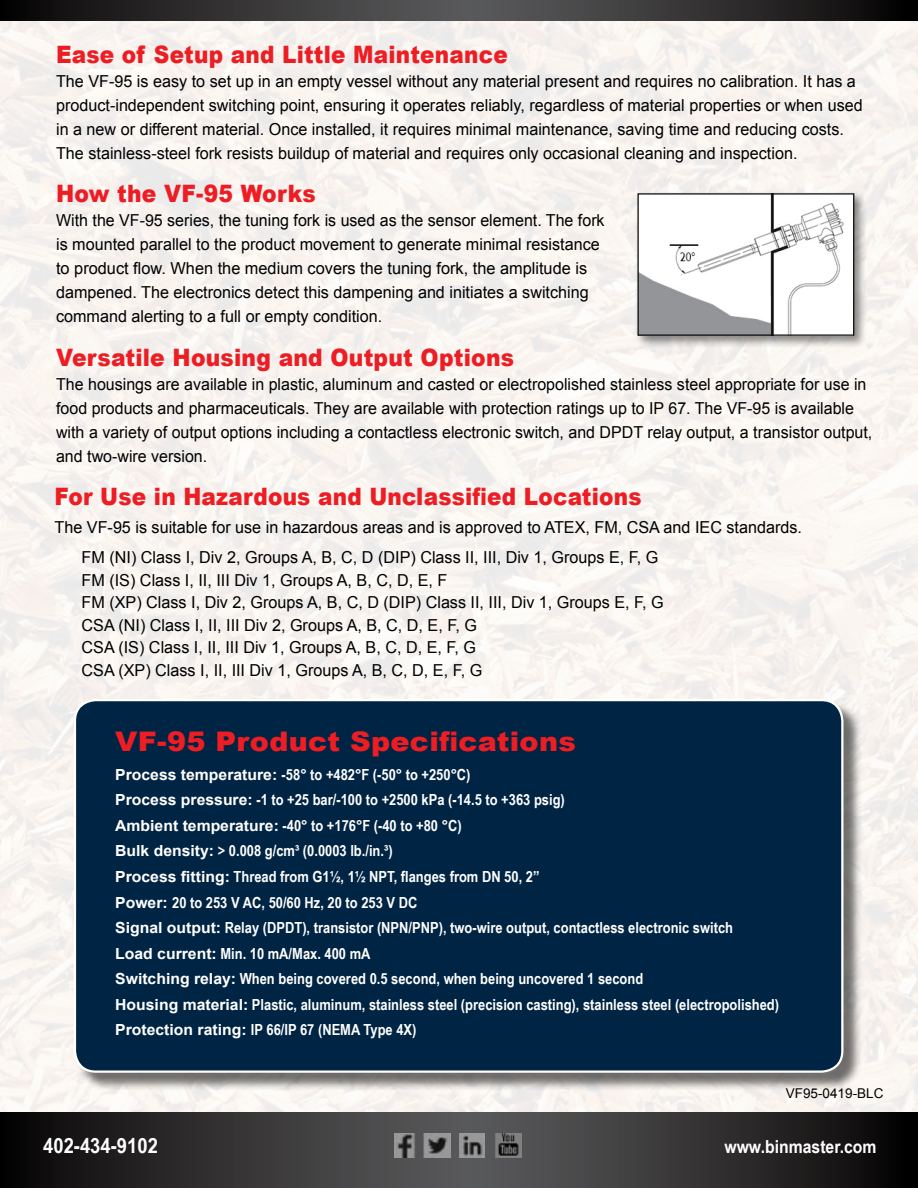
<style>
.page{position:relative;width:918px;height:1188px;background:#fff}
.page>*{position:absolute;margin:0;border:0;box-sizing:border-box;transform-origin:0 0}
.t1{font:900 27px "Arial";letter-spacing:.01em;color:#ed1d24;scale:1.06 1}
.t2{font:900 24px "Arial";letter-spacing:.01em;color:#ed1d24;scale:.9 1}
.t3{font:900 24px "Arial";letter-spacing:.01em;color:#ed1d24;scale:.91 1}
.t4{font:700 21px "Arial Narrow";color:#fff;scale:1.07 1}
.t5{font:700 18px "Arial Narrow";color:#fff;scale:1.07 1}
.t6{font:16.5px/24px "Arial";color:#000}
.t7{font:700 15.3px/25.5px "Arial Narrow";color:#fff}
.t8{font:13.5px "Arial";color:#000101}
.s1{font-family:"Arial"}
</style>
<div class="page">
<div style="left:0;top:0;width:918px;height:1112px;background:#f8f3ef"></div>
<div style="left:76px;top:701px;width:786px;height:390px;background:#000;opacity:.55"></div>
<div style="left:75px;top:700px;width:767px;height:372px;background:#002443;border-radius:21px"></div>
<div style="left:74px;top:699px;width:769px;height:374px;border:2px solid #fff;border-radius:21px"></div>
<div style="left:635px;top:191px;width:232px;height:157px;background:#000;opacity:.45"></div>
<img style="left:639px;top:195px;width:213px;height:139px">
<div style="left:637px;top:193px;width:217px;height:143px;border:1px solid #0c0f0c"></div>
<svg style="left:0;top:1112px;width:918px;height:76px;background:#313031"></svg>
<svg style="left:0;top:0;width:918px;height:21px;background:#323132"></svg>
<img style="left:395px;top:1134px;width:20px;height:24px">
<img style="left:494px;top:1134px;width:27px;height:24px">
<img style="left:459px;top:1134px;width:26px;height:24px">
<img style="left:424px;top:1134px;width:26px;height:24px">
<h2 class="t2" style="left:56px;top:37px;width:503px">Ease of Setup and Little Maintenance</h2>
<p class="t6" style="left:56px;top:69px;width:808px">The VF-95 is easy to set up in an empty vessel without any material present and requires no calibration. It has a product-independent switching point, ensuring it operates reliably, regardless of material properties or when used in a new or different material. Once installed, it requires minimal maintenance, saving time and reducing costs.<br>The stainless-steel fork resists buildup of material and requires only occasional cleaning and inspection.</p>
<h2 class="t3" style="left:56px;top:176px;width:287px">How the VF-95 Works</h2>
<p class="t6" style="left:56px;top:209px;width:550px">With the VF-95 series, the tuning fork is used as the sensor element. The fork is mounted parallel to the product movement to generate minimal resistance to product flow. When the medium covers the tuning fork, the amplitude is dampened. The electronics detect this dampening and initiates a switching command alerting to a full or empty condition.</p>
<h2 class="t3" style="left:56px;top:340px;width:505px">Versatile Housing and Output Options</h2>
<p class="t6" style="left:56px;top:372px;width:818px">The housings are available in plastic, aluminum and casted or electropolished stainless steel appropriate for use in food products and pharmaceuticals. They are available with protection ratings up to IP 67. The VF-95 is available with a variety of output options including a contactless electronic switch, and DPDT relay output, a transistor output, and two-wire version.</p>
<h2 class="t2" style="left:55px;top:479px;width:654px">For Use in Hazardous and Unclassified Locations</h2>
<p class="t6" style="left:82px;top:513px;width:722px;line-height:30px;text-indent:-27px">The VF-95 is suitable for use in hazardous areas and is approved to ATEX, FM, CSA and IEC standards.<br>FM (NI) Class I, Div 2, Groups A, B, C, D (DIP) Class II, III, Div 1, Groups E, F, G</p>
<p class="t6" style="left:82px;top:569px;width:584px;line-height:22.5px">FM (IS) Class I, II, III Div 1, Groups A, B, C, D, E, F<br>FM (XP) Class I, Div 2, Groups A, B, C, D (DIP) Class II, III, Div 1, Groups E, F, G CSA (NI) Class I, II, III Div 2, Groups A, B, C, D, E, F, G<br>CSA (IS) Class I, II, III Div 1, Groups A, B, C, D, E, F, G<br>CSA (XP) Class I, II, III Div 1, Groups A, B, C, D, E, F, G</p>
<h1 class="t1" style="left:115px;top:722px;width:436px">VF-95 Product Specifications</h1>
<p class="t7" style="left:115px;top:761px;width:665px"><span class="s1">Process temperature:</span> -58° to +482°F (-50° to +250°C)<br><span class="s1">Process pressure:</span> -1 to +25 bar/-100 to +2500 kPa (-14.5 to +363 psig)<br><span class="s1">Ambient temperature:</span> -40° to +176°F (-40 to +80 °C)<br><span class="s1">Bulk density:</span> &gt; 0.008 g/cm³ (0.0003 lb./in.³)<br><span class="s1">Process fitting:</span> Thread from G1½, 1½ NPT, flanges from DN 50, 2”<br><span class="s1">Power:</span> 20 to 253 V AC, 50/60 Hz, 20 to 253 V DC<br><span class="s1">Signal output:</span> Relay (DPDT), transistor (NPN/PNP), two-wire output, contactless electronic switch<br><span class="s1">Load current:</span> Min. 10 mA/Max. 400 mA<br><span class="s1">Switching relay:</span> When being covered 0.5 second, when being uncovered 1 second<br><span class="s1">Housing material:</span> Plastic, aluminum, stainless steel (precision casting), stainless steel (electropolished)<br><span class="s1">Protection rating:</span> IP 66/IP 67 (NEMA Type 4X)</p>
<p class="t8" style="left:786px;top:1085px;width:99px">VF95-0419-BLC</p>
<p class="t4" style="left:43px;top:1130px;width:109px">402-434-9102</p>
<p class="t5" style="left:724px;top:1133px;width:144px">www.binmaster.com</p>
</div>
